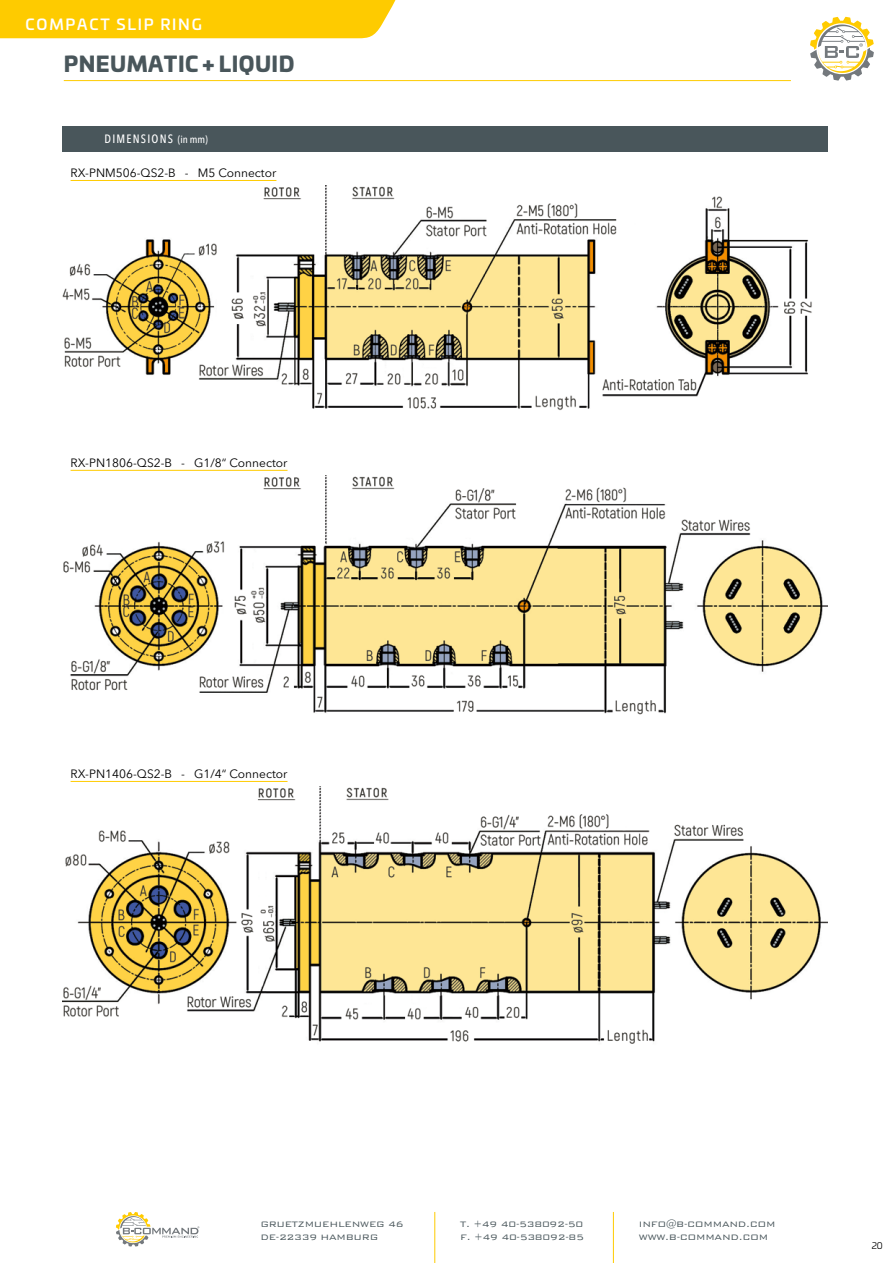
<style>
.page{position:relative;width:893px;height:1263px;background:#fff}
.page>*{position:absolute;margin:0;border:0;box-sizing:border-box;transform-origin:0 0}
.t1{font:900 21px "Univia Pro";letter-spacing:.02em;color:#49565b}
.t2{font:500 15px "Univia Pro";letter-spacing:.12em;color:#fff}
.t3{font:12px "Avenir Next LT Pro";color:#000}
.t4{font:500 condensed 12px "Avenir Next LT Pro";letter-spacing:.1em;color:#fff}
.t5{font:300 10.5px/12.6px "Bank Gothic BT";letter-spacing:-.025em;color:#49565b}
.t6{font:9px "Univia Pro";color:#000}
.s1{font-size:10.5px}
</style>
<div class="page">
<hr style="left:434px;top:1212px;width:1px;height:34px;background:#fecb00">
<hr style="left:613px;top:1212px;width:1px;height:34px;background:#fecb00">
<svg style="left:434px;top:1246px;width:1px;height:17px"></svg>
<svg style="left:613px;top:1246px;width:1px;height:17px"></svg>
<svg style="left:116px;top:1212px;width:83px;height:34px"></svg>
<hr style="left:64px;top:80px;width:727px;height:1px;background:#fecb00">
<div style="left:0;top:0;width:395px;height:38px;background:#fecb00"></div>
<svg style="left:810px;top:17px;width:64px;height:64px"></svg>
<div style="left:62px;top:126px;width:765px;height:25px;background:#49565b"></div>
<hr style="left:71px;top:180px;width:205px;height:1px;background:#ffcb00">
<img style="left:62px;top:186px;width:750px;height:225px">
<hr style="left:71px;top:470px;width:217px;height:1px;background:#ffcb00">
<img style="left:63px;top:476px;width:764px;height:239px">
<hr style="left:71px;top:781px;width:217px;height:1px;background:#ffcb00">
<img style="left:62px;top:787px;width:765px;height:257px">
<h2 class="t2" style="left:26px;top:13px;width:178px">COMPACT SLIP RING</h2>
<h1 class="t1" style="left:64px;top:47px;width:232px">PNEUMATIC + LIQUID</h1>
<p class="t4" style="left:105px;top:132px;width:105px">DIMENSIONS <span class="s1">(IN MM)</span></p>
<p class="t3" style="left:71px;top:166px;width:207px">RX-PNM506-QS2-B - M5 Connector</p>
<p class="t3" style="left:71px;top:456px;width:218px">RX-PN1806-QS2-B - G1/8“ Connector</p>
<p class="t3" style="left:71px;top:767px;width:218px">RX-PN1406-QS2-B - G1/4“ Connector</p>
<p class="t5" style="left:260px;top:1218px;width:145px">gruetzmuehlenweg 46<br>DE-22339 hamburg</p>
<p class="t5" style="left:460px;top:1218px;width:125px">T. +49 40-538092-50<br>F. +49 40-538092-85</p>
<p class="t5" style="left:639px;top:1218px;width:138px">info@B-command.com www.b-command.com</p>
<p class="t6" style="left:872px;top:1239px;width:13px">20</p>
</div>
